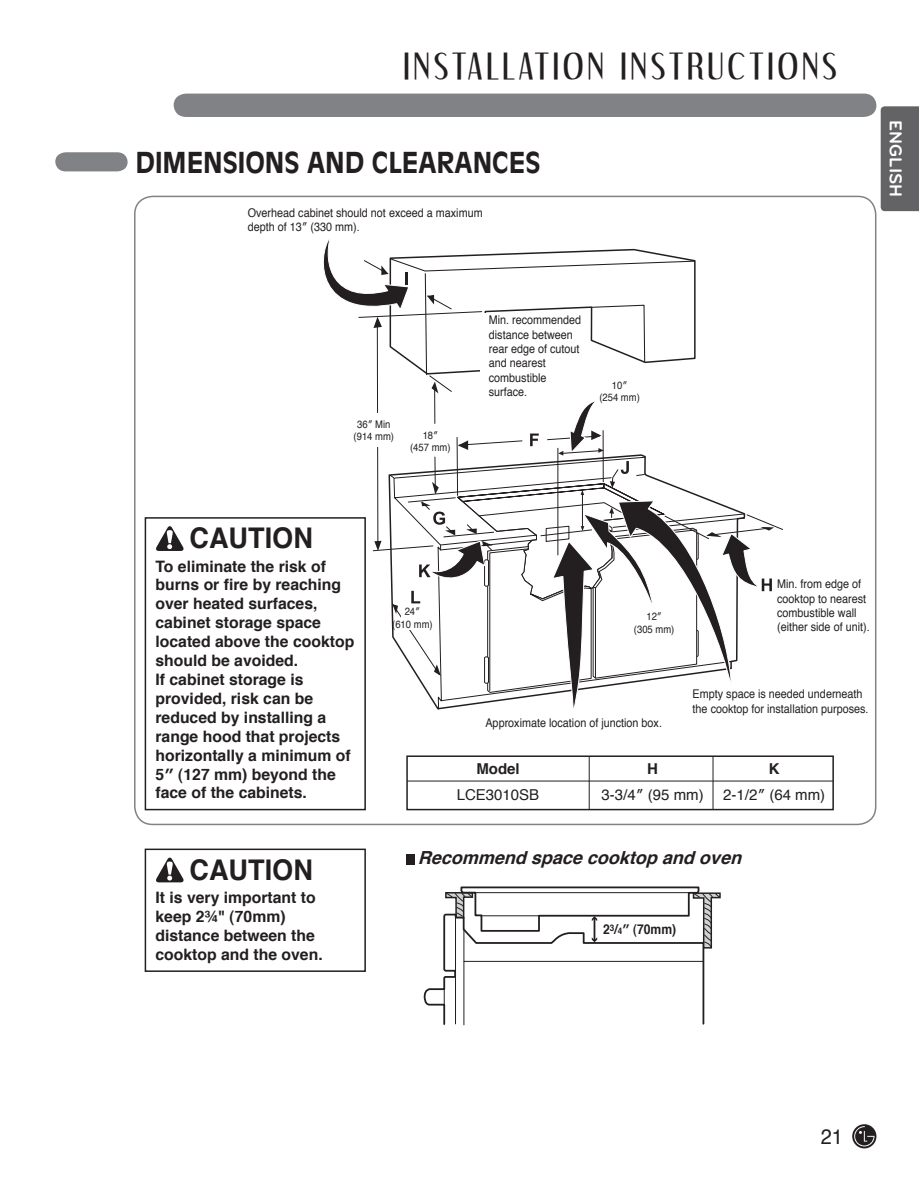
<style>
.page{position:relative;width:919px;height:1191px;background:#fff}
.page>*{position:absolute;margin:0;border:0;box-sizing:border-box;transform-origin:0 0}
.t1{font:36px "Dream Orphans";letter-spacing:.12em;color:#231f20}
.t2{font:700 28.5px "Antique Olive";color:#231f20;scale:.95 1}
.t3{font:700 28.5px "Helvetica";color:#231f20;scale:.95 1}
.t4{font:21px "Helvetica";color:#231f20;scale:.95 1}
.t5{font:italic 700 18px "Helvetica";color:#231f20}
.t6{font:700 18px "Bryant LG";color:#fff}
.t7{font:700 15.75px/18.9px "Helvetica";color:#231f20}
.t8{font:15px "Helvetica";color:#231f20}
.t9{font:700 15px "Helvetica";color:#231f20}
.t10{font:700 13.5px "Helvetica";color:#231f20;scale:.9 1}
.t11{font:12px/14.4px "Helvetica";color:#231f20;scale:.9 1}
.t12{font:10.5px/12.6px "Helvetica";color:#231f20;text-align:center;scale:.9 1}
.s1{font-size:9px}
</style>
<div class="page">
<svg style="left:852px;top:1124px;width:24px;height:24px"></svg>
<svg style="left:854px;top:1126px;width:20px;height:20px"></svg>
<svg style="left:174px;top:94px;width:744px;height:117px"></svg>
<svg style="left:55px;top:152px;width:73px;height:19px"></svg>
<svg style="left:323px;top:240px;width:451px;height:470px"></svg>
<div style="left:480px;top:314px;width:103px;height:88px;background:#fff"></div>
<div style="left:347px;top:413px;width:54px;height:33px;background:#fff"></div>
<div style="left:406px;top:755px;width:427px;height:55px;border:2px solid #231f20"></div>
<hr style="left:712px;top:756px;width:1px;height:53px;background:#231f20">
<hr style="left:588px;top:756px;width:1px;height:53px;background:#231f20">
<hr style="left:407px;top:780px;width:426px;height:1px;background:#231f20">
<div style="left:145px;top:848px;width:221px;height:124px;border:2px solid #231f20"></div>
<svg style="left:156px;top:857px;width:28px;height:25px"></svg>
<div style="left:145px;top:517px;width:221px;height:293px;border:2px solid #231f20"></div>
<svg style="left:156px;top:526px;width:28px;height:25px"></svg>
<div style="left:406px;top:853px;width:8px;height:11px;background:#231f20"></div>
<svg style="left:423px;top:886px;width:297px;height:139px"></svg>
<h1 class="t1" style="left:404px;top:49px;width:434px">INSTALLATION INSTRUCTIONS</h1>
<h2 class="t2" style="left:135px;top:145px;width:427px">DIMENSIONS AND CLEARANCES</h2>
<p class="t11" style="left:248px;top:205px;width:262px">Overhead cabinet should not exceed a maximum depth of 13″ (330 mm).</p>
<p class="t6" style="left:906px;top:120px;width:78px;rotate:90deg">ENGLISH</p>
<p class="t12" style="left:353px;top:417px;width:46px">36″ Min (914 mm)</p>
<p class="t12" style="left:410px;top:428px;width:46px">18″<br>(457 mm)</p>
<p class="t11" style="left:489px;top:312px;width:104px">Min. recommended distance between rear edge of cutout and nearest combustible surface.</p>
<p class="t12" style="left:599px;top:378px;width:46px">10″<br>(254 mm)</p>
<h2 class="t3" style="left:189px;top:512px;width:131px">CAUTION</h2>
<p class="t7" style="left:155px;top:556px;width:200px">To eliminate the risk of burns or fire by reaching over heated surfaces, cabinet storage space located above the cooktop should be avoided.<br>If cabinet storage is provided, risk can be reduced by installing a range hood that projects horizontally a minimum of<br>5″ (127 mm) beyond the face of the cabinets.</p>
<h2 class="t3" style="left:189px;top:844px;width:131px">CAUTION</h2>
<p class="t7" style="left:155px;top:887px;width:169px">It is very important to keep 2¾" (70mm) distance between the cooktop and the oven.</p>
<p class="t12" style="left:392px;top:605px;width:46px">24″<br>(610 mm)</p>
<p class="t12" style="left:634px;top:610px;width:46px">12″<br>(305 mm)</p>
<p class="t11" style="left:777px;top:576px;width:104px">Min. from edge of cooktop to nearest combustible wall (either side of unit).</p>
<p class="t11" style="left:485px;top:715px;width:198px">Approximate location of junction box.</p>
<p class="t11" style="left:692px;top:686px;width:197px">Empty space is needed underneath the cooktop for installation purposes.</p>
<p class="t9" style="left:476px;top:755px;width:45px">Model</p>
<p class="t9" style="left:647px;top:755px;width:12px">H</p>
<p class="t9" style="left:768px;top:755px;width:12px">K</p>
<p class="t8" style="left:456px;top:782px;width:84px">LCE3010SB</p>
<p class="t8" style="left:601px;top:782px;width:104px">3-3/4″ (95 mm)</p>
<p class="t8" style="left:723px;top:782px;width:104px">2-1/2″ (64 mm)</p>
<p class="t5" style="left:417px;top:841px;width:333px">Recommendspacecooktopandoven</p>
<p class="t10" style="left:603px;top:917px;width:83px">2<sup>3</sup>/<span class="s1">4</span>″ (70mm)</p>
<h3 class="t4" style="left:820px;top:1118px;width:25px">21</h3>
</div>
